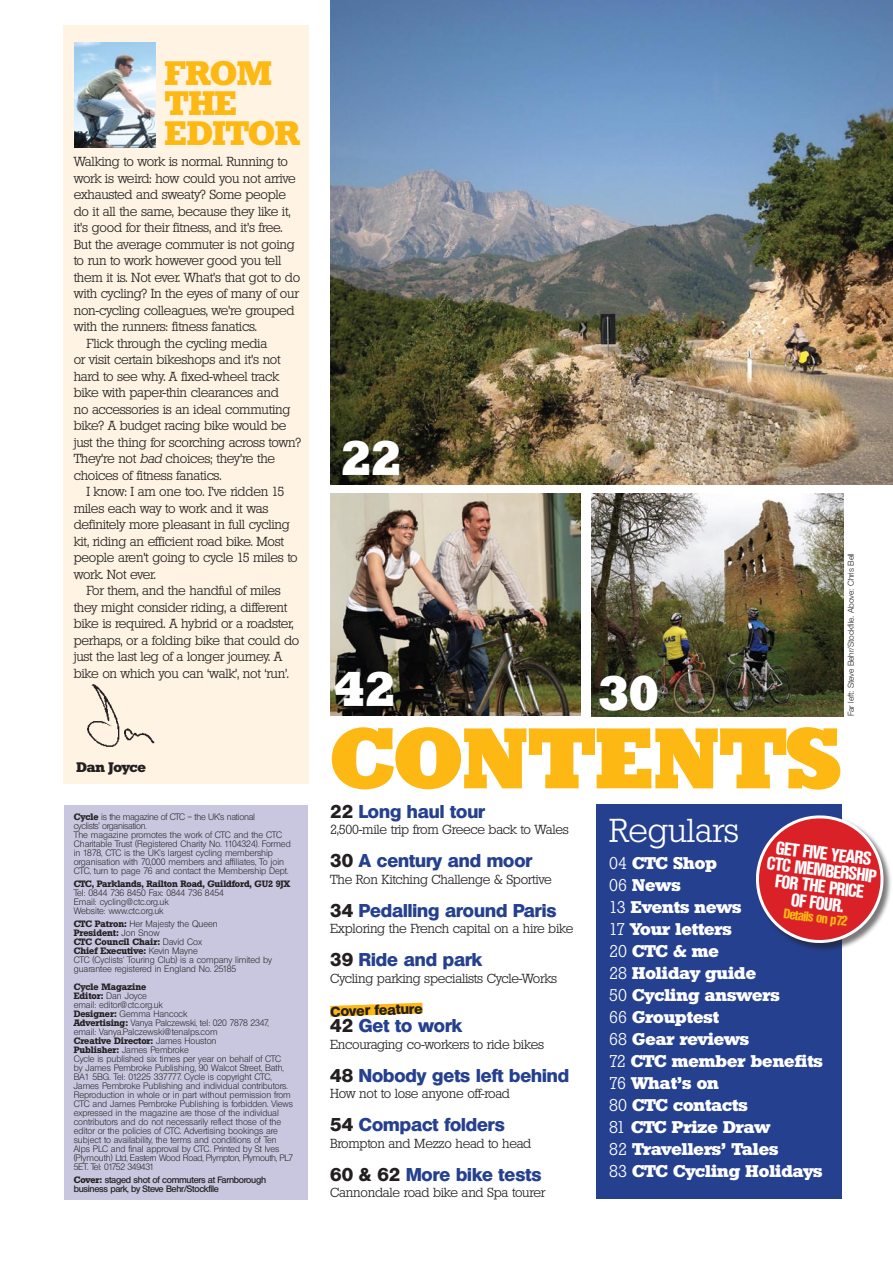
<style>
.page{position:relative;width:893px;height:1263px;background:#fff}
.page>*{position:absolute;margin:0;border:0;box-sizing:border-box;transform-origin:0 0}
.t1{font:800 83.4px "Stafford";color:#fdb813}
.t2{font:800 47.25px "Stafford";color:#fff}
.t3{font:700 33px/30px "Stafford";color:#fdb813}
.t4{font:300 32.25px "Stafford";color:#fff}
.t5{font:800 18px "Olympia";color:#25408f}
.t6{font:700 condensed 18px/16.5px "Olympia";color:#fff;text-align:center}
.t7{font:700 16.5px "Stafford";color:#fff}
.t8{font:800 13.95px "Olympia";color:#231f20}
.t9{font:700 condensed 13.5px "Olympia";color:#fdb813}
.t10{font:700 13.5px "Stafford";letter-spacing:-.02em;color:#231f20}
.t11{font:300 12.75px/16.5px "Stafford";letter-spacing:-.02em;color:#231f20}
.t12{font:300 9px/9px "Olympia";color:#231f20}
.t13{font:600 9px "Stafford";color:#231f20}
.t14{font:600 9px/9px "Olympia";letter-spacing:-.03em;color:#231f20}
.t15{font:300 9px/9px "Olympia";letter-spacing:-.03em;color:#231f20}
.t16{font:300 8.25px "Helvetica Neue";letter-spacing:-.01em;color:#231f20}
.s1{font-style:italic}
.s2{font-family:"Stafford";font-weight:600}
.s3{font-family:"Olympia";font-weight:300}
.s4{font-family:"Stafford"}
.s5{color:#231f20}
.s6{font-weight:300}
</style>
<div class="page">
<div style="left:64px;top:26px;width:245px;height:758px;background:#fff4e3"></div>
<div style="left:65px;top:805px;width:243px;height:394px;background:#c8c7df"></div>
<img style="left:75px;top:43px;width:81px;height:105px">
<img style="left:330px;top:0;width:563px;height:484px">
<img style="left:330px;top:493px;width:250px;height:223px">
<div style="left:597px;top:804px;width:245px;height:395px;background:#25408f"></div>
<img style="left:87px;top:684px;width:68px;height:63px">
<img style="left:592px;top:493px;width:251px;height:224px">
<svg style="left:330px;top:1003px;width:93px;height:13px"></svg>
<div style="left:756px;top:815px;width:136px;height:137px;background:#231f20;opacity:.6"></div>
<svg style="left:756px;top:815px;width:133px;height:130px"></svg>
<p class="t3" style="left:165px;top:59px;width:136px">FROM<br>THE<br>EDITOR</p>
<p class="t11" style="left:74px;top:153px;width:228px">Walking to work is normal. Running to work is weird: how could you not arrive exhausted and sweaty? Some people do it all the same, because they like it, it’s good for their fitness, and it’s free.<br>But the average commuter is not going to run to work however good you tell them it is. Not ever. What’s that got to do with cycling? In the eyes of many of our non-cycling colleagues, we’re grouped with the runners: fitness fanatics.</p>
<p class="t11" style="left:74px;top:335px;width:229px;text-indent:13px">Flick through the cycling media<br>or visit certain bikeshops and it’s not hard to see why. A fixed-wheel track bike with paper-thin clearances and<br>no accessories is an ideal commuting bike? A budget racing bike would be just the thing for scorching across town?<br>They’re not <span class="s1">bad</span> choices; they’re the choices of fitness fanatics.</p>
<p class="t11" style="left:74px;top:483px;width:226px;text-indent:13px">I know: I am one too. I’ve ridden 15 miles each way to work and it was definitely more pleasant in full cycling kit, riding an efficient road bike. Most people aren’t going to cycle 15 miles to work. Not ever.</p>
<p class="t11" style="left:74px;top:582px;width:227px;text-indent:13px">For them, and the handful of miles they might consider riding, a different bike is required. A hybrid or a roadster, perhaps, or a folding bike that could do just the last leg of a longer journey. A bike on which you can ‘walk’, not ‘run’.</p>
<p class="t10" style="left:77px;top:759px;width:71px">Dan Joyce</p>
<p class="t15" style="left:74px;top:812px;width:183px"><span class="s2">Cycle</span> is the magazine of CTC – the UK’s national cyclists’ organisation.</p>
<p class="t12" style="left:74px;top:830px;width:219px">The magazine promotes the work of CTC and the CTC Charitable Trust (Registered Charity No. 1104324). Formed in 1878, CTC is the UK’s largest cycling membership organisation with 70,000 members and affiliates, To join CTC, turn to page 76 and contact the Membership Dept.</p>
<p class="t13" style="left:74px;top:878px;width:218px">CTC, Parklands, Railton Road, Guildford, GU2 9JX</p>
<p class="t12" style="left:74px;top:888px;width:152px">Tel: 0844 736 8450 Fax: 0844 736 8454</p>
<p class="t12" style="left:74px;top:897px;width:96px">Email: cycling@ctc.org.uk</p>
<p class="t12" style="left:74px;top:906px;width:91px">Website: www.ctc.org.uk</p>
<p class="t12" style="left:74px;top:919px;width:146px"><span class="s2">CTC Patron:</span> Her Majesty the Queen</p>
<p class="t13" style="left:74px;top:927px;width:87px">President: <span class="s3">Jon Snow</span></p>
<p class="t13" style="left:74px;top:936px;width:130px">CTC Council Chair: <span class="s3">David Cox</span></p>
<p class="t13" style="left:74px;top:945px;width:126px">Chief Executive: <span class="s3">Kevin Mayne</span></p>
<p class="t12" style="left:74px;top:955px;width:200px">CTC (Cyclists’ Touring Club) is a company limited by guarantee registered in England No. 25185</p>
<p class="t13" style="left:74px;top:981px;width:74px">Cycle Magazine</p>
<p class="t12" style="left:74px;top:991px;width:91px"><span class="s2">Editor:</span> Dan Joyce email: editor@ctc.org.uk</p>
<p class="t12" style="left:74px;top:1009px;width:115px"><span class="s2">Designer:</span> Gemma Hancock</p>
<p class="t12" style="left:74px;top:1018px;width:197px"><span class="s2">Advertising:</span> Vanya Palczewski, tel: 020 7878 2347,</p>
<p class="t12" style="left:74px;top:1027px;width:145px">email: Vanya.Palczewski@tenalps.com</p>
<p class="t13" style="left:74px;top:1035px;width:144px">Creative Director: <span class="s3">James Houston</span></p>
<p class="t12" style="left:74px;top:1045px;width:117px"><span class="s2">Publisher:</span> James Pembroke</p>
<p class="t12" style="left:74px;top:1054px;width:221px">Cycle is published six times per year on behalf of CTC<br>by James Pembroke Publishing, 90 Walcot Street, Bath, BA1 5BG. Tel: 01225 337777. Cycle is copyright CTC, James Pembroke Publishing and individual contributors.<br>Reproduction in whole or in part without permission from CTC and James Pembroke Publishing is forbidden. Views expressed in the magazine are those of the individual contributors and do not necessarily reflect those of the editor or the policies of CTC. Advertising bookings are subject to availability, the terms and conditions of Ten Alps PLC and final approval by CTC. Printed by St Ives (Plymouth) Ltd, Eastern Wood Road, Plympton, Plymouth, PL7<br>5ET. Tel: 01752 349431</p>
<p class="t14" style="left:74px;top:1175px;width:194px"><span class="s4">Cover:</span> staged shot of commuters at Farnborough business park, by Steve Behr/Stockfile</p>
<p class="t2" style="left:341px;top:429px;width:62px">22</p>
<p class="t2" style="left:335px;top:660px;width:62px">42</p>
<p class="t2" style="left:599px;top:663px;width:62px">30</p>
<p class="t16" style="left:846px;top:716px;width:165px;rotate:-90deg">Far left: Steve Behr/Stockfile. Above: Chris Bell</p>
<p class="t1" style="left:330px;top:707px;width:513px">CONTENTS</p>
<p class="t5" style="left:330px;top:801px;width:156px"><span class="s5">22</span> Long haul tour</p>
<p class="t11" style="left:330px;top:822px;width:240px">2,500-mile trip from Greece back to Wales</p>
<p class="t5" style="left:330px;top:850px;width:204px"><span class="s5">30</span> A century and moor</p>
<p class="t11" style="left:330px;top:871px;width:223px">The Ron Kitching Challenge &amp; Sportive</p>
<p class="t5" style="left:330px;top:900px;width:228px"><span class="s5">34</span> Pedalling around Paris</p>
<p class="t11" style="left:330px;top:921px;width:245px">Exploring the French capital on a hire bike</p>
<p class="t5" style="left:330px;top:949px;width:153px"><span class="s5">39</span> Ride and park</p>
<p class="t11" style="left:330px;top:970px;width:228px">Cycling parking specialists Cycle-Works</p>
<p class="t5" style="left:330px;top:1015px;width:133px"><span class="s5">42</span> Get to work</p>
<p class="t11" style="left:330px;top:1036px;width:215px">Encouraging co-workers to ride bikes</p>
<p class="t5" style="left:330px;top:1065px;width:240px"><span class="s5">48</span> Nobody gets left behind</p>
<p class="t11" style="left:330px;top:1086px;width:181px">How not to lose anyone off-road</p>
<p class="t5" style="left:330px;top:1114px;width:176px"><span class="s5">54</span> Compact folders</p>
<p class="t11" style="left:330px;top:1135px;width:203px">Brompton and Mezzo head to head</p>
<p class="t5" style="left:330px;top:1164px;width:213px"><span class="s5">60 &amp; 62</span> More bike tests</p>
<p class="t11" style="left:330px;top:1185px;width:216px">Cannondale road bike and Spa tourer</p>
<p class="t4" style="left:609px;top:812px;width:131px">Regulars</p>
<p class="t7" style="left:609px;top:853px;width:109px"><span class="s6">04</span> CTC Shop</p>
<p class="t7" style="left:609px;top:875px;width:73px"><span class="s6">06</span> News</p>
<p class="t7" style="left:609px;top:897px;width:134px"><span class="s6">13</span> Events news</p>
<p class="t7" style="left:609px;top:919px;width:124px"><span class="s6">17</span> Your letters</p>
<p class="t7" style="left:609px;top:941px;width:111px"><span class="s6">20</span> CTC &amp; me</p>
<p class="t7" style="left:609px;top:963px;width:148px"><span class="s6">28</span> Holiday guide</p>
<p class="t7" style="left:609px;top:985px;width:172px"><span class="s6">50</span> Cycling answers</p>
<p class="t7" style="left:609px;top:1007px;width:111px"><span class="s6">66</span> Grouptest</p>
<p class="t7" style="left:609px;top:1029px;width:141px"><span class="s6">68</span> Gear reviews</p>
<p class="t7" style="left:609px;top:1051px;width:215px"><span class="s6">72</span> CTC member benefits</p>
<p class="t7" style="left:609px;top:1073px;width:111px"><span class="s6">76</span> What’s on</p>
<p class="t7" style="left:609px;top:1095px;width:140px"><span class="s6">80</span> CTC contacts</p>
<p class="t7" style="left:609px;top:1117px;width:162px"><span class="s6">81</span> CTC Prize Draw</p>
<p class="t7" style="left:609px;top:1139px;width:171px"><span class="s6">82</span> Travellers’ Tales</p>
<p class="t7" style="left:609px;top:1161px;width:215px"><span class="s6">83</span> CTC Cycling Holidays</p>
<p class="t6" style="left:770px;top:838px;width:112px;rotate:7deg">Get five years<br>CTC membership for the price<br>of four.</p>
<p class="t9" style="left:785px;top:906px;width:66px;rotate:7deg">Details on p72</p>
<p class="t8" style="left:330px;top:1003px;width:94px;rotate:-2deg">Cover feature</p>
</div>
